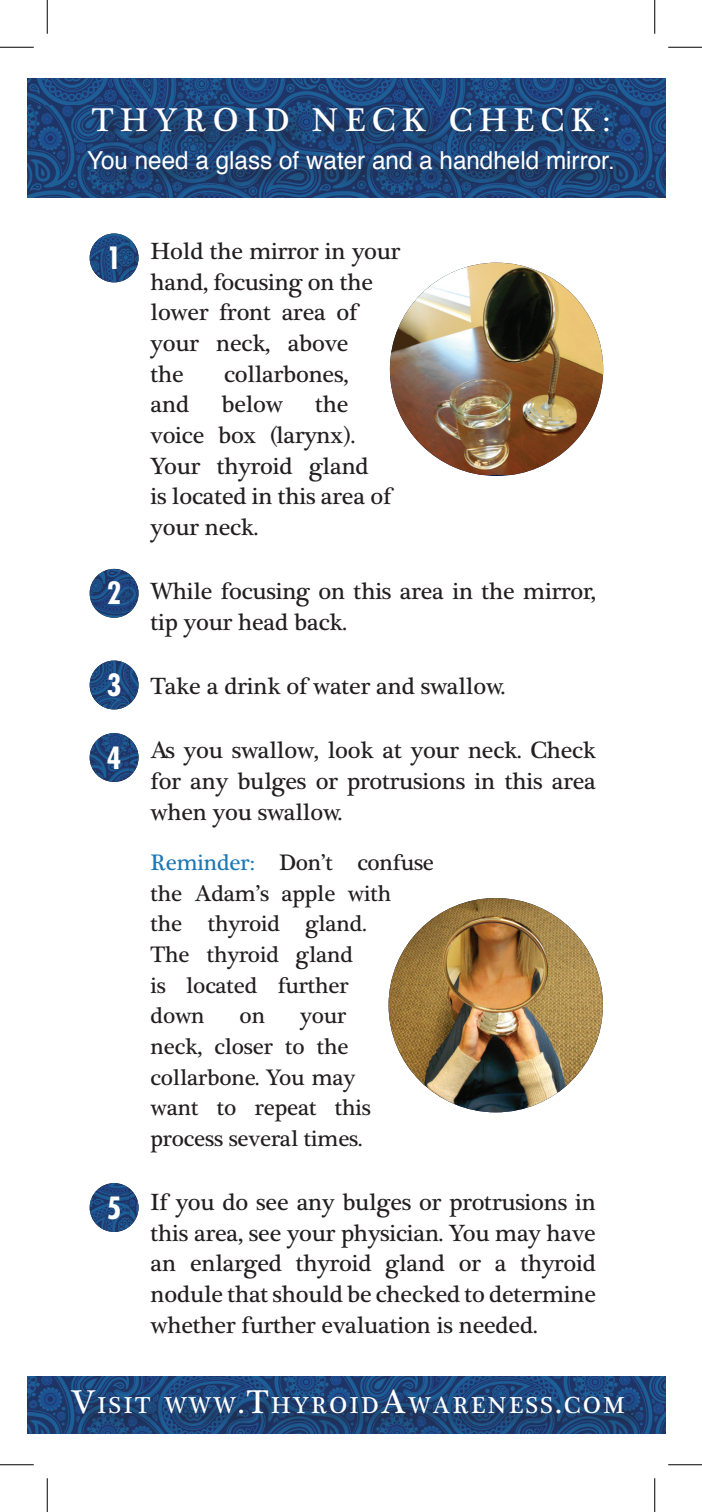
<style>
.page{position:relative;width:702px;height:1512px;background:#fff}
.page>*{position:absolute;margin:0;border:0;box-sizing:border-box;transform-origin:0 0}
.t1{font:33.75px "Plantagenet Cherokee";color:#fff}
.t2{font:700 condensed 29.93px "Futura";color:#fff}
.t3{font:24.75px "Helvetica";color:#fff}
.t4{font:24.07px/30.6px "Plantagenet Cherokee";letter-spacing:-.01em;color:#231f20}
.t5{font:23.62px "Plantagenet Cherokee";letter-spacing:.105em;color:#fff}
.t6{font:22.95px/30.6px "Plantagenet Cherokee";letter-spacing:-.01em;color:#231f20}
.s1{color:#1d78b4}
.s2{font-size:33.75px}
</style>
<div class="page">
<img style="left:27px;top:78px;width:638px;height:120px">
<img style="left:90px;top:234px;width:39px;height:48px">
<img style="left:129px;top:239px;width:10px;height:38px">
<img style="left:90px;top:569px;width:40px;height:213px">
<img style="left:129px;top:574px;width:10px;height:202px">
<img style="left:90px;top:1183px;width:40px;height:49px">
<img style="left:130px;top:1189px;width:9px;height:37px">
<div style="left:87px;top:150px;width:547px;height:46px;background:#231f20;opacity:.75"></div>
<div style="left:90px;top:105px;width:540px;height:48px;background:#231f20;opacity:.75"></div>
<img style="left:389px;top:898px;width:214px;height:214px;border-radius:107px">
<img style="left:390px;top:263px;width:213px;height:212px">
<img style="left:27px;top:1377px;width:638px;height:56px">
<div style="left:71px;top:1388px;width:573px;height:47px;background:#231f20;opacity:.75"></div>
<hr style="left:0;top:47px;width:34px;height:1px;background:#000">
<hr style="left:668px;top:47px;width:34px;height:1px;background:#000">
<hr style="left:0;top:1464px;width:34px;height:1px;background:#000">
<hr style="left:668px;top:1464px;width:34px;height:1px;background:#000">
<hr style="left:47px;top:0;width:1px;height:34px;background:#000">
<hr style="left:47px;top:1478px;width:1px;height:34px;background:#000">
<hr style="left:654px;top:0;width:1px;height:34px;background:#000">
<hr style="left:654px;top:1478px;width:1px;height:34px;background:#000">
<h1 class="t1" style="left:92px;top:100px;width:58px">THYROID</h1>
<h1 class="t1" style="left:312px;top:100px;width:29px">NEC</h1>
<h1 class="t1" style="left:402px;top:100px;width:77px">K CHEC</h1>
<h1 class="t1" style="left:571px;top:100px;width:41px">K:</h1>
<p class="t3" style="left:87px;top:141px;width:529px">You need a glass of water and a handheld mirror.</p>
<p class="t2" style="left:107px;top:239px;width:16px">1</p>
<p class="t2" style="left:107px;top:575px;width:16px">2</p>
<p class="t2" style="left:107px;top:667px;width:16px">3</p>
<p class="t2" style="left:107px;top:739px;width:16px">4</p>
<p class="t2" style="left:107px;top:1189px;width:16px">5</p>
<p class="t4" style="left:151px;top:237px;width:251px">Hold the mirror in your hand, focusing on the lower front area of your neck, above<br>the</p>
<p class="t4" style="left:224px;top:359px;width:126px">collarbones,</p>
<p class="t4" style="left:151px;top:390px;width:40px">and</p>
<p class="t4" style="left:221px;top:390px;width:63px">below</p>
<p class="t4" style="left:151px;top:390px;width:242px;text-indent:165px">the voice box (larynx).<br>Your thyroid gland<br>is located in this area of your neck.</p>
<p class="t4" style="left:151px;top:577px;width:447px">While focusing on this area in the mirror, tip your head back.</p>
<p class="t4" style="left:151px;top:672px;width:356px">Take a drink of water and swallow.</p>
<p class="t4" style="left:151px;top:736px;width:447px;text-align:justify">As you swallow, look at your neck. Check for any bulges or protrusions in this area when you swallow.</p>
<p class="t6" style="left:151px;top:848px;width:285px"><span class="s1">Reminder:</span> Don’t confuse the Adam’s apple with<br>the thyroid gland.<br>The thyroid gland<br>is located further<br>down</p>
<p class="t6" style="left:151px;top:1001px;width:222px;text-indent:150px">your neck, closer to the collarbone. You may want to repeat this process several times.</p>
<p class="t6" style="left:240px;top:1001px;width:27px">on</p>
<p class="t4" style="left:151px;top:1188px;width:447px;text-align:justify">If you do see any bulges or protrusions in this area, see your physician. You may have an enlarged thyroid gland or a thyroid nodule that should be checked to determine whether further evaluation is needed.</p>
<p class="t5" style="left:72px;top:1391px;width:554px"><span class="s2">V</span>ISIT WWW<span class="s2">.T</span>HYROID<span class="s2">A</span>WARENESS<span class="s2">.</span>COM</p>
</div>
